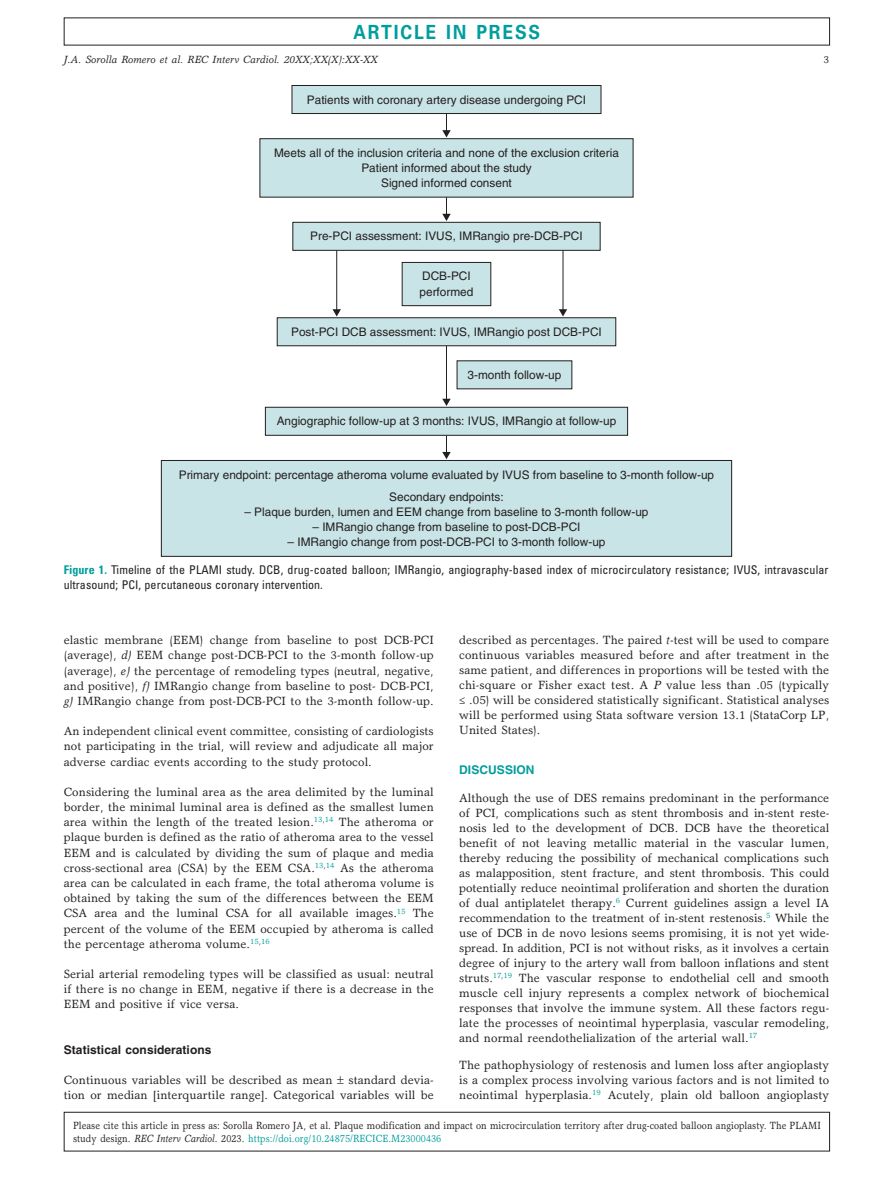
<style>
.page{position:relative;width:893px;height:1191px;background:#fff}
.page>*{position:absolute;margin:0;border:0;box-sizing:border-box;transform-origin:0 0}
.t1{font:700 19.5px "Univers LT Std";letter-spacing:.105em;color:#009d9d;scale:.9 1}
.t2{font:12px/15px "Garth Graphic Std";letter-spacing:.005em;color:#231f20;text-align:justify}
.t3{font:condensed 12px/15px "Univers LT Std";letter-spacing:.005em;color:#231f20}
.t4{font:700 12px "Helvetica LT Std";letter-spacing:.005em;color:#231f20}
.t5{font:700 12px "Helvetica LT Std";letter-spacing:.005em;color:#009d9d}
.t6{font:11.85px/15.1px "Helvetica LT Std";color:#231f20;text-align:center}
.t7{font:10.5px/13.5px "Garth Graphic Std";letter-spacing:.005em;color:#231f20;scale:.9 1}
.t8{font:italic 10.5px "Garth Graphic Std";letter-spacing:.005em;color:#231f20}
.t9{font:10.5px "Garth Graphic Std";letter-spacing:.005em;color:#231f20}
.s1{font-weight:700;color:#009d9d}
.s2{font-style:italic}
.s3{color:#009d9d}
</style>
<div class="page">
<div style="left:402px;top:262px;width:89px;height:44px;background:#c9e4e6;border:1px solid #231f20"></div>
<svg style="left:442px;top:114px;width:9px;height:23px"></svg>
<svg style="left:442px;top:197px;width:9px;height:24px"></svg>
<svg style="left:442px;top:436px;width:9px;height:23px"></svg>
<hr style="left:336px;top:250px;width:1px;height:60px;background:#231f20">
<svg style="left:332px;top:309px;width:9px;height:7px"></svg>
<hr style="left:446px;top:346px;width:1px;height:54px;background:#231f20">
<svg style="left:442px;top:399px;width:9px;height:7px"></svg>
<hr style="left:563px;top:250px;width:1px;height:60px;background:#231f20">
<svg style="left:559px;top:309px;width:8px;height:7px"></svg>
<div style="left:292px;top:85px;width:309px;height:29px;background:#c9e4e6;border:1px solid #231f20"></div>
<div style="left:292px;top:222px;width:309px;height:29px;background:#c9e4e6;border:1px solid #231f20"></div>
<div style="left:277px;top:317px;width:339px;height:29px;background:#c9e4e6;border:1px solid #231f20"></div>
<div style="left:265px;top:407px;width:363px;height:29px;background:#c9e4e6;border:1px solid #231f20"></div>
<div style="left:457px;top:360px;width:115px;height:29px;background:#c9e4e6"></div>
<div style="left:259px;top:138px;width:374px;height:59px;background:#c9e4e6;border:1px solid #231f20"></div>
<div style="left:161px;top:460px;width:571px;height:96px;background:#c9e4e6"></div>
<div style="left:161px;top:460px;width:571px;height:97px;border:1px solid #231f20"></div>
<div style="left:64px;top:1111px;width:766px;height:40px;border:1px solid #231f20"></div>
<h1 class="t1" style="left:353px;top:20px;width:209px">ARTICLE IN PRESS</h1>
<p class="t8" style="left:64px;top:53px;width:316px">J.A. Sorolla Romero et al. REC Interv Cardiol. 20XX;XX(X):XX-XX</p>
<p class="t9" style="left:823px;top:53px;width:7px">3</p>
<p class="t6" style="left:307px;top:92px;width:281px">Patients with coronary artery disease undergoing PCI</p>
<p class="t6" style="left:274px;top:145px;width:346px">Meets all of the inclusion criteria and none of the exclusion criteria<br>Patient informed about the study<br>Signed informed consent</p>
<p class="t6" style="left:310px;top:229px;width:274px">Pre-PCI assessment: IVUS, IMRangio pre-DCB-PCI</p>
<p class="t6" style="left:420px;top:269px;width:55px;text-align:left">DCB-PCI performed</p>
<p class="t6" style="left:291px;top:324px;width:312px">Post-PCI DCB assessment: IVUS, IMRangio post DCB-PCI</p>
<p class="t6" style="left:467px;top:367px;width:95px">3-month follow-up</p>
<p class="t6" style="left:277px;top:413px;width:341px">Angiographic follow-up at 3 months: IVUS, IMRangio at follow-up</p>
<p class="t6" style="left:179px;top:463px;width:537px;line-height:21.9px">Primary endpoint: percentage atheroma volume evaluated by IVUS from baseline to 3-month follow-up<br>Secondary endpoints:</p>
<p class="t6" style="left:244px;top:504px;width:405px">– Plaque burden, lumen and EEM change from baseline to 3-month follow-up</p>
<p class="t6" style="left:312px;top:519px;width:270px">– IMRangio change from baseline to post-DCB-PCI</p>
<p class="t6" style="left:288px;top:534px;width:319px">– IMRangio change from post-DCB-PCI to 3-month follow-up</p>
<p class="t3" style="left:64px;top:562px;width:766px"><span class="s1">Figure 1.</span> Timeline of the PLAMI study. DCB, drug-coated balloon; IMRangio, angiography-based index of microcirculatory resistance; IVUS, intravascular ultrasound; PCI, percutaneous coronary intervention.</p>
<p class="t2" style="left:64px;top:632px;width:371px">elastic membrane (EEM) change from baseline to post DCB-PCI (average), <span class="s2">d)</span> EEM change post-DCB-PCI to the 3-month follow-up (average), <span class="s2">e)</span> the percentage of remodeling types (neutral, negative, and positive), <span class="s2">f)</span> IMRangio change from baseline to post- DCB-PCI, <span class="s2">g)</span> IMRangio change from post-DCB-PCI to the 3-month follow-up.</p>
<p class="t2" style="left:64px;top:723px;width:371px">An independent clinical event committee, consisting of cardiologists not participating in the trial, will review and adjudicate all major adverse cardiac events according to the study protocol.</p>
<p class="t2" style="left:64px;top:784px;width:372px">Considering the luminal area as the area delimited by the luminal border, the minimal luminal area is defined as the smallest lumen area within the length of the treated lesion.<sup>13</sup><sup>,</sup><sup>14</sup> The atheroma or plaque burden is defined as the ratio of atheroma area to the vessel EEM and is calculated by dividing the sum of plaque and media cross-sectional area (CSA) by the EEM CSA.<sup>13</sup><sup>,</sup><sup>14</sup> As the atheroma area can be calculated in each frame, the total atheroma volume is obtained by taking the sum of the differences between the EEM CSA area and the luminal CSA for all available images.<sup>15</sup> The percent of the volume of the EEM occupied by atheroma is called the percentage atheroma volume.<sup>15</sup><sup>,</sup><sup>16</sup></p>
<p class="t2" style="left:64px;top:966px;width:371px">Serial arterial remodeling types will be classified as usual: neutral if there is no change in EEM, negative if there is a decrease in the EEM and positive if vice versa.</p>
<p class="t4" style="left:64px;top:1042px;width:149px">Statistical considerations</p>
<p class="t2" style="left:64px;top:1072px;width:270px">Continuous variables will be described as mean</p>
<p class="t2" style="left:64px;top:1072px;width:372px;text-align:right">standard devia-<br>tion or median [interquartile range]. Categorical variables will be</p>
<p class="t2" style="left:459px;top:632px;width:372px">described as percentages. The paired <span class="s2">t-</span>test will be used to compare continuous variables measured before and after treatment in the same patient, and differences in proportions will be tested with the chi-square or Fisher exact test. A <span class="s2">P</span> value less than .05 (typically ≤ .05) will be considered statistically significant. Statistical analyses will be performed using Stata software version 13.1 (StataCorp LP, United States).</p>
<p class="t5" style="left:459px;top:763px;width:77px">DISCUSSION</p>
<p class="t2" style="left:459px;top:790px;width:372px">Although the use of DES remains predominant in the performance of PCI, complications such as stent thrombosis and in-stent reste&shy;nosis led to the development of DCB. DCB have the theoretical benefit of not leaving metallic material in the vascular lumen, thereby reducing the possibility of mechanical complications such as malapposition, stent fracture, and stent thrombosis. This could potentially reduce neointimal proliferation and shorten the duration of dual antiplatelet therapy.<sup>6</sup> Current guidelines assign a level IA recommendation to the treatment of in-stent restenosis.<sup>5</sup> While the use of DCB in de novo lesions seems promising, it is not yet wide&shy;spread. In addition, PCI is not without risks, as it involves a certain degree of injury to the artery wall from balloon inflations and stent struts.<sup>17</sup><sup>,</sup><sup>19</sup> The vascular response to endothelial cell and smooth muscle cell injury represents a complex network of biochemical responses that involve the immune system. All these factors regu&shy;late the processes of neointimal hyperplasia, vascular remodeling, and normal reendothelialization of the arterial wall.<sup>17</sup></p>
<p class="t2" style="left:459px;top:1057px;width:372px">The pathophysiology of restenosis and lumen loss after angioplasty is a complex process involving various factors and is not limited to neointimal hyperplasia.<sup>19</sup> Acutely, plain old balloon angioplasty</p>
<p class="t7" style="left:73px;top:1118px;width:832px">Please cite this article in press as: Sorolla Romero JA, et al. Plaque modification and impact on microcirculation territory after drug-coated balloon angioplasty. The PLAMI study design. <span class="s2">REC Interv Cardiol</span>. 2023. <span class="s3">https://doi.org/10.24875/RECICE.M23000436</span></p>
</div>
